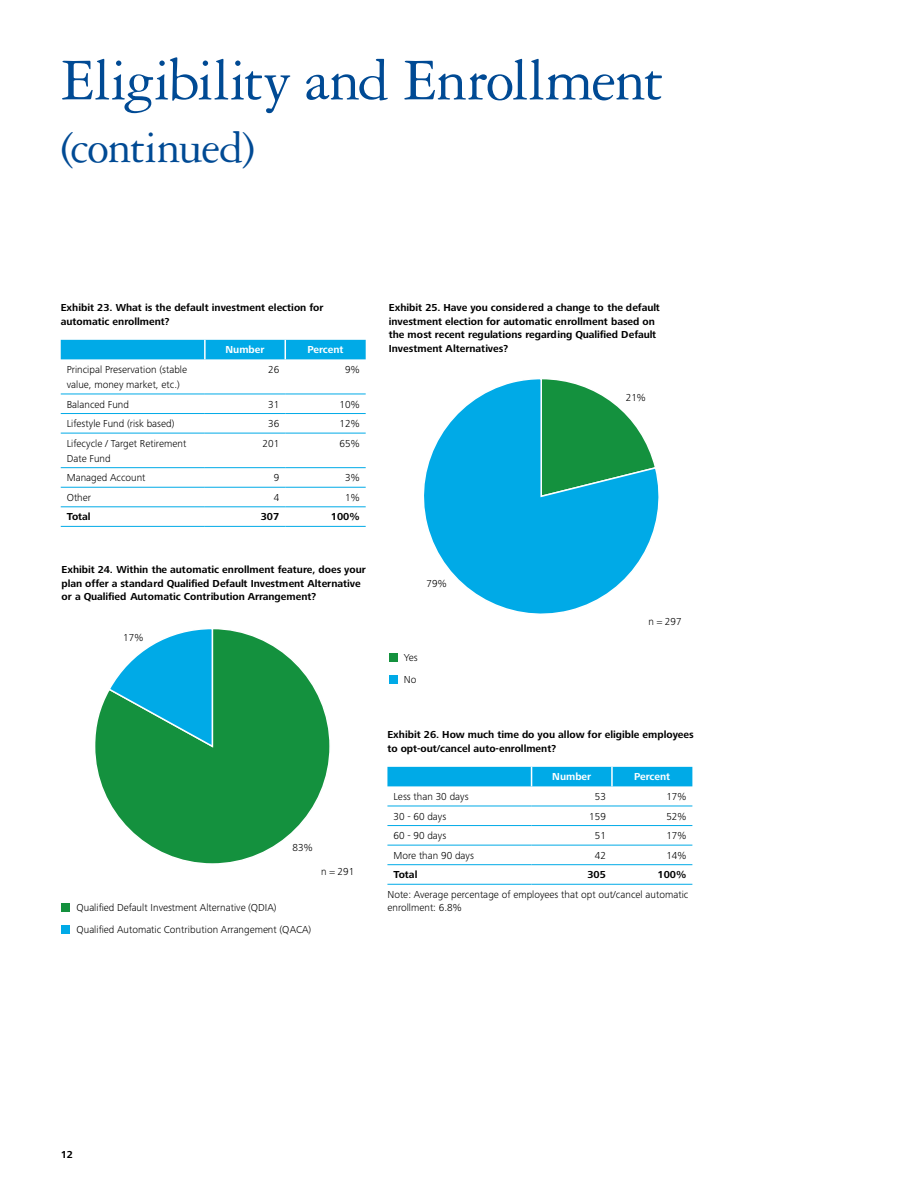
<style>
.page{position:relative;width:918px;height:1188px;background:#fff}
.page>*{position:absolute;margin:0;border:0;box-sizing:border-box;transform-origin:0 0}
.t1{font:63px "Garamond 3 LT Std";letter-spacing:-.035em;color:#004a94}
.t2{font:48px "Garamond 3 LT Std";letter-spacing:-.025em;color:#004a94}
.t3{font:700 10.5px/13.5px "Frutiger Next Pro";color:#000}
.t4{font:300 10.5px/15px "Frutiger Next Pro";color:#000}
.t5{font:700 10.5px "Frutiger Next Pro";color:#fff}
</style>
<div class="page">
<hr style="left:387px;top:806px;width:145px;height:1px;background:#00aae7">
<hr style="left:532px;top:806px;width:80px;height:1px;background:#00aae7">
<hr style="left:612px;top:806px;width:80px;height:1px;background:#00aae7">
<hr style="left:387px;top:825px;width:145px;height:1px;background:#00aae7">
<hr style="left:532px;top:825px;width:80px;height:1px;background:#00aae7">
<hr style="left:612px;top:825px;width:80px;height:1px;background:#00aae7">
<hr style="left:387px;top:845px;width:145px;height:1px;background:#00aae7">
<hr style="left:532px;top:845px;width:80px;height:1px;background:#00aae7">
<hr style="left:612px;top:845px;width:80px;height:1px;background:#00aae7">
<hr style="left:387px;top:864px;width:145px;height:1px;background:#00aae7">
<hr style="left:532px;top:864px;width:80px;height:1px;background:#00aae7">
<hr style="left:612px;top:864px;width:80px;height:1px;background:#00aae7">
<hr style="left:387px;top:884px;width:145px;height:1px;background:#00aae7">
<hr style="left:532px;top:884px;width:80px;height:1px;background:#00aae7">
<hr style="left:612px;top:884px;width:80px;height:1px;background:#00aae7">
<div style="left:387px;top:767px;width:305px;height:19px;background:#00aae7"></div>
<svg style="left:424px;top:379px;width:235px;height:235px;fill:#00aae7"></svg>
<div style="left:389px;top:653px;width:9px;height:9px;background:#14913e"></div>
<div style="left:389px;top:676px;width:9px;height:8px;background:#00aae7"></div>
<hr style="left:61px;top:394px;width:144px;height:1px;background:#00aae7">
<hr style="left:205px;top:394px;width:80px;height:1px;background:#00aae7">
<hr style="left:285px;top:394px;width:81px;height:1px;background:#00aae7">
<hr style="left:61px;top:413px;width:144px;height:1px;background:#00aae7">
<hr style="left:205px;top:413px;width:80px;height:1px;background:#00aae7">
<hr style="left:285px;top:413px;width:81px;height:1px;background:#00aae7">
<hr style="left:61px;top:433px;width:144px;height:1px;background:#00aae7">
<hr style="left:205px;top:433px;width:80px;height:1px;background:#00aae7">
<hr style="left:285px;top:433px;width:81px;height:1px;background:#00aae7">
<hr style="left:61px;top:467px;width:144px;height:1px;background:#00aae7">
<hr style="left:205px;top:467px;width:80px;height:1px;background:#00aae7">
<hr style="left:285px;top:467px;width:81px;height:1px;background:#00aae7">
<hr style="left:61px;top:487px;width:144px;height:1px;background:#00aae7">
<hr style="left:205px;top:487px;width:80px;height:1px;background:#00aae7">
<hr style="left:285px;top:487px;width:81px;height:1px;background:#00aae7">
<hr style="left:61px;top:506px;width:144px;height:1px;background:#00aae7">
<hr style="left:205px;top:506px;width:80px;height:1px;background:#00aae7">
<hr style="left:285px;top:506px;width:81px;height:1px;background:#00aae7">
<hr style="left:61px;top:526px;width:144px;height:1px;background:#00aae7">
<hr style="left:205px;top:526px;width:80px;height:1px;background:#00aae7">
<hr style="left:285px;top:526px;width:81px;height:1px;background:#00aae7">
<div style="left:61px;top:340px;width:305px;height:19px;background:#00aae7"></div>
<svg style="left:95px;top:629px;width:235px;height:235px;fill:#14913e"></svg>
<svg style="left:107px;top:629px;width:107px;height:119px"></svg>
<div style="left:62px;top:903px;width:8px;height:9px;background:#14913e"></div>
<div style="left:62px;top:926px;width:8px;height:8px;background:#00aae7"></div>
<h1 class="t1" style="left:61px;top:46px;width:605px">Eligibility and Enrollment</h1>
<h2 class="t2" style="left:61px;top:122px;width:196px">(continued)</h2>
<p class="t3" style="left:61px;top:301px;width:264px">Exhibit 23. What is the default investment election for automatic enrollment?</p>
<p class="t5" style="left:226px;top:344px;width:40px">Number</p>
<p class="t5" style="left:307px;top:344px;width:38px">Percent</p>
<p class="t4" style="left:67px;top:362px;width:122px">Principal Preservation (stable value, money market, etc.)</p>
<p class="t4" style="left:268px;top:362px;width:13px">26</p>
<p class="t4" style="left:345px;top:362px;width:16px">9%</p>
<p class="t4" style="left:67px;top:397px;width:64px">Balanced Fund</p>
<p class="t4" style="left:268px;top:397px;width:13px">31</p>
<p class="t4" style="left:340px;top:397px;width:22px">10%</p>
<p class="t4" style="left:67px;top:416px;width:109px">Lifestyle Fund (risk based)</p>
<p class="t4" style="left:268px;top:416px;width:13px">36</p>
<p class="t4" style="left:340px;top:416px;width:22px">12%</p>
<p class="t4" style="left:67px;top:436px;width:121px">Lifecycle / Target Retirement<br>Date Fund</p>
<p class="t4" style="left:263px;top:436px;width:18px">201</p>
<p class="t4" style="left:340px;top:436px;width:22px">65%</p>
<p class="t4" style="left:67px;top:470px;width:80px">Managed Account</p>
<p class="t4" style="left:274px;top:470px;width:7px">9</p>
<p class="t4" style="left:345px;top:470px;width:16px">3%</p>
<p class="t4" style="left:67px;top:490px;width:26px">Other</p>
<p class="t4" style="left:274px;top:490px;width:7px">4</p>
<p class="t4" style="left:345px;top:490px;width:16px">1%</p>
<p class="t3" style="left:67px;top:510px;width:26px">Total</p>
<p class="t3" style="left:261px;top:510px;width:20px">307</p>
<p class="t3" style="left:331px;top:510px;width:30px">100%</p>
<p class="t3" style="left:62px;top:563px;width:306px">Exhibit 24. Within the automatic enrollment feature, does your plan offer a standard Qualified Default Investment Alternative or a Qualified Automatic Contribution Arrangement?</p>
<p class="t4" style="left:123px;top:630px;width:22px">17%</p>
<p class="t4" style="left:293px;top:840px;width:22px">83%</p>
<p class="t4" style="left:321px;top:864px;width:35px">n = 291</p>
<p class="t4" style="left:77px;top:900px;width:201px">Qualified Default Investment Alternative (QDIA)</p>
<p class="t4" style="left:77px;top:922px;width:236px">Qualified Automatic Contribution Arrangement (QACA)</p>
<p class="t3" style="left:389px;top:301px;width:272px">Exhibit 25. Have you considered a change to the default investment election for automatic enrollment based on the most recent regulations regarding Qualified Default Investment Alternatives?</p>
<p class="t4" style="left:426px;top:576px;width:22px">79%</p>
<p class="t4" style="left:404px;top:650px;width:15px">Yes</p>
<p class="t4" style="left:404px;top:672px;width:14px">No</p>
<p class="t4" style="left:626px;top:390px;width:22px">21%</p>
<p class="t4" style="left:648px;top:614px;width:35px">n = 297</p>
<p class="t3" style="left:387px;top:728px;width:308px">Exhibit 26. How much time do you allow for eligible employees to opt-out/cancel auto-enrollment?</p>
<p class="t5" style="left:552px;top:771px;width:40px">Number</p>
<p class="t5" style="left:634px;top:771px;width:38px">Percent</p>
<p class="t4" style="left:393px;top:789px;width:77px">Less than 30 days</p>
<p class="t4" style="left:595px;top:789px;width:13px">53</p>
<p class="t4" style="left:666px;top:789px;width:22px">17%</p>
<p class="t4" style="left:393px;top:809px;width:54px">30 - 60 days</p>
<p class="t4" style="left:589px;top:809px;width:18px">159</p>
<p class="t4" style="left:666px;top:809px;width:22px">52%</p>
<p class="t4" style="left:393px;top:828px;width:54px">60 - 90 days</p>
<p class="t4" style="left:595px;top:828px;width:13px">51</p>
<p class="t4" style="left:666px;top:828px;width:22px">17%</p>
<p class="t4" style="left:393px;top:848px;width:82px">More than 90 days</p>
<p class="t4" style="left:595px;top:848px;width:13px">42</p>
<p class="t4" style="left:666px;top:848px;width:22px">14%</p>
<p class="t3" style="left:393px;top:868px;width:26px">Total</p>
<p class="t3" style="left:587px;top:868px;width:20px">305</p>
<p class="t3" style="left:658px;top:868px;width:30px">100%</p>
<p class="t4" style="left:387px;top:888px;width:302px;line-height:12.6px">Note: Average percentage of employees that opt out/cancel automatic enrollment: 6.8%</p>
<p class="t3" style="left:61px;top:1147px;width:14px">12</p>
</div>
